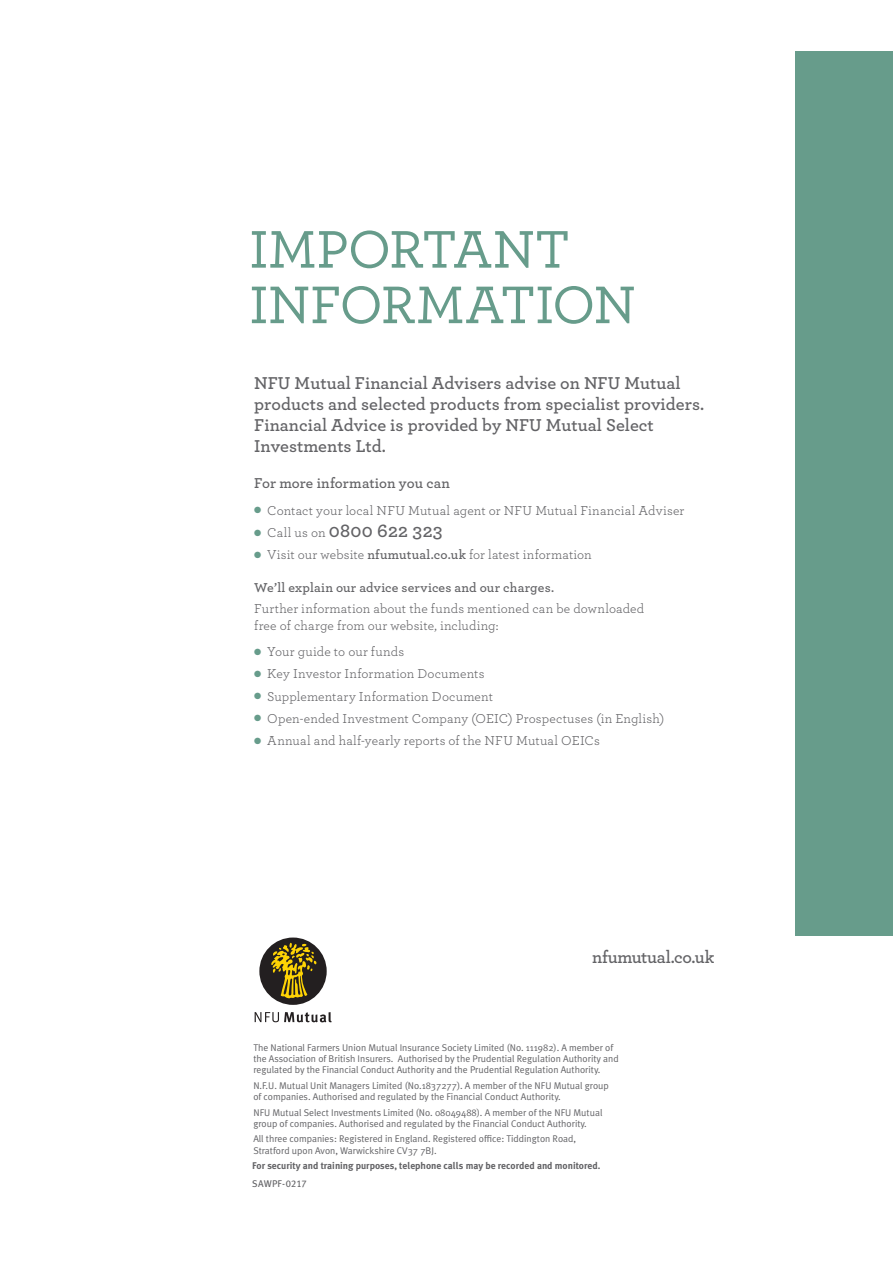
<style>
.page{position:relative;width:893px;height:1263px;background:#fff}
.page>*{position:absolute;margin:0;border:0;box-sizing:border-box;transform-origin:0 0}
.t1{font:500 55.5px "Archer";letter-spacing:-.015em;color:#679c8b}
.Body{font:600 19.5px "Archer";letter-spacing:.015em;color:#636366}
.Body-2{font:600 18px/21px "Archer";color:#636366}
.Body-3{font:600 18px "Archer";letter-spacing:-.02em;color:#636366}
.Body-4{font:600 15px "Archer";color:#636366}
.Body-5{font:13.5px/16.5px "Archer";letter-spacing:.01em;color:#636366}
.Body-6{font:600 13.5px "Archer";letter-spacing:.01em;color:#636366}
.t2{font:9.75px/11.2px "Meta Plus Normal";color:#636366}
.t3{font:700 9.75px "Meta Plus";color:#636366}
.t4{font:9.75px "Meta Plus";letter-spacing:.02em;color:#636366}
.s1{color:#679c8b}
.s2{font-weight:400;font-size:13.5px}
.s3{font-weight:600}
.s4{font-family:"Meta Plus Book Caps"}
</style>
<div class="page">
<div style="left:795px;top:51px;width:98px;height:884px;background:#679c8b"></div>
<div style="left:259px;top:937px;width:68px;height:68px;background:#231f20;border-radius:50%"></div>
<svg style="left:271px;top:942px;width:46px;height:56px"></svg>
<svg style="left:255px;top:1012px;width:77px;height:10px"></svg>
<p class="t1" style="left:249px;top:209px;width:322px">IMPORTANT</p>
<p class="t1" style="left:249px;top:265px;width:388px">INFORMATION</p>
<p class="Body-2" style="left:254px;top:372px;width:451px">NFU Mutual Financial Advisers advise on NFU Mutual products and selected products from specialist providers.<br>Financial Advice is provided by NFU Mutual Select Investments Ltd.</p>
<p class="Body-4" style="left:254px;top:472px;width:197px">For more information you can</p>
<p class="Body-5" style="left:254px;top:501px;width:432px"><span class="s1">●</span> Contact your local NFU Mutual agent or NFU Mutual Financial Adviser</p>
<p class="Body" style="left:254px;top:516px;width:190px"><span class="s1">●</span> <span class="s2">Call us on</span> 0800 622 323</p>
<p class="Body-5" style="left:254px;top:546px;width:339px"><span class="s1">●</span> Visit our website <span class="s3">nfumutual.co.uk</span> for latest information</p>
<p class="Body-6" style="left:254px;top:578px;width:301px">We’ll explain our advice services and our charges.</p>
<p class="Body-5" style="left:254px;top:600px;width:392px">Further information about the funds mentioned can be downloaded free of charge from our website, including:</p>
<p class="Body-5" style="left:254px;top:643px;width:151px"><span class="s1">●</span> Your guide to our funds</p>
<p class="Body-5" style="left:254px;top:665px;width:232px"><span class="s1">●</span> Key Investor Information Documents</p>
<p class="Body-5" style="left:254px;top:687px;width:240px"><span class="s1">●</span> Supplementary Information Document</p>
<p class="Body-5" style="left:254px;top:709px;width:411px"><span class="s1">●</span> Open-ended Investment Company (OEIC) Prospectuses (in English)</p>
<p class="Body-5" style="left:254px;top:732px;width:347px"><span class="s1">●</span> Annual and half-yearly reports of the NFU Mutual OEICs</p>
<p class="Body-3" style="left:592px;top:943px;width:124px">nfumutual.co.uk</p>
<p class="t2" style="left:253px;top:1042px;width:367px">The National Farmers Union Mutual Insurance Society Limited (No. 111982). A member of the Association of British Insurers. Authorised by the Prudential Regulation Authority and regulated by the Financial Conduct Authority and the Prudential Regulation Authority.</p>
<p class="t2" style="left:253px;top:1080px;width:357px">N.F.U. Mutual Unit Managers Limited (No.1837277). A member of the NFU Mutual group of companies. Authorised and regulated by the Financial Conduct Authority.</p>
<p class="t2" style="left:253px;top:1106px;width:351px">NFU Mutual Select Investments Limited (No. 08049488). A member of the NFU Mutual group of companies. Authorised and regulated by the Financial Conduct Authority.</p>
<p class="t2" style="left:253px;top:1133px;width:324px">All three companies: Registered in England. Registered office: Tiddington Road,<br>Stratford upon Avon, Warwickshire CV37 7BJ.</p>
<p class="t4" style="left:252px;top:1178px;width:56px">SAWPF-<span class="s4">0217</span></p>
<p class="t3" style="left:252px;top:1160px;width:350px">For security and training purposes, telephone calls may be recorded and monitored.</p>
</div>
